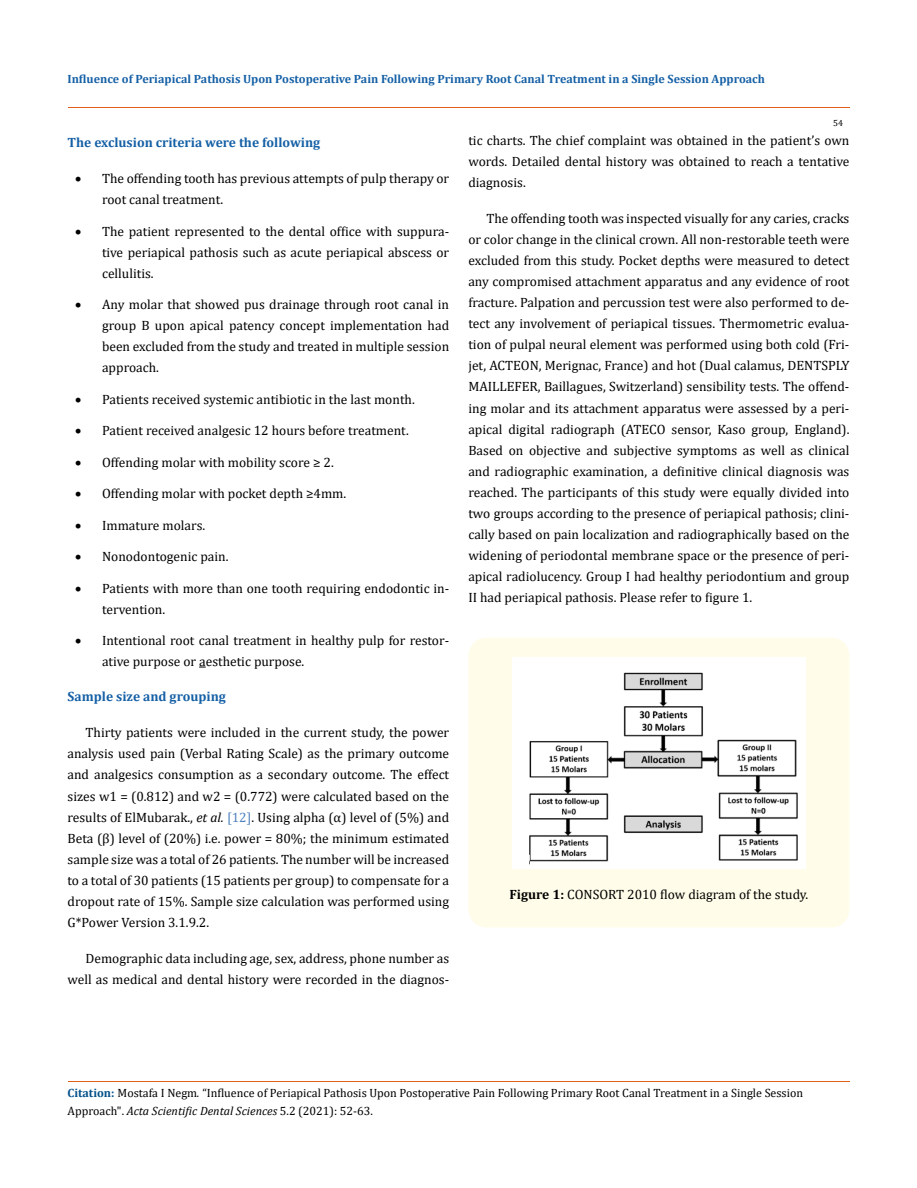
<style>
.page{position:relative;width:917px;height:1188px;background:#fff}
.page>*{position:absolute;margin:0;border:0;box-sizing:border-box;transform-origin:0 0}
.t1{font:13.5px/21px "Cambria";color:#000;text-align:justify}
.t2{font:700 13.5px "Cambria";color:#1560a6}
.t3{font:12px/18px "Cambria";color:#000}
.t4{font:700 12px "Cambria";color:#1560a6}
.t5{font:9px "Cambria";color:#000}
.s1{font-style:italic}
.s2{color:#4f81bd}
.s3{font-weight:700}
.s4{font-weight:700;color:#035089}
</style>
<div class="page">
<div style="left:468px;top:638px;width:381px;height:289px;background:#fffde9;border-radius:18px"></div>
<img style="left:512px;top:657px;width:293px;height:212px">
<hr style="left:68px;top:108px;width:781px;height:1px;background:#e05d1a">
<hr style="left:68px;top:1082px;width:781px;height:1px;background:#e05d1a">
<p class="t4" style="left:68px;top:70px;width:699px">Influence of Periapical Pathosis Upon Postoperative Pain Following Primary Root Canal Treatment in a Single Session Approach</p>
<p class="t5" style="left:833px;top:118px;width:11px">54</p>
<p class="t2" style="left:68px;top:133px;width:254px">The exclusion criteria were the following</p>
<p class="t1" style="left:102px;top:168px;width:348px;text-indent:-27px">• The offending tooth has previous attempts of pulp therapy or root canal treatment.</p>
<p class="t1" style="left:102px;top:221px;width:348px;text-indent:-27px">• The patient represented to the dental office with suppura&shy;tive periapical pathosis such as acute periapical abscess or cellulitis.</p>
<p class="t1" style="left:102px;top:294px;width:348px;text-indent:-27px">• Any molar that showed pus drainage through root canal in group B upon apical patency concept implementation had been excluded from the study and treated in multiple session approach.</p>
<p class="t1" style="left:75px;top:389px;width:341px">• Patients received systemic antibiotic in the last month.</p>
<p class="t1" style="left:75px;top:420px;width:335px">• Patient received analgesic 12 hours before treatment.</p>
<p class="t1" style="left:75px;top:452px;width:260px">• Offending molar with mobility score ≥ 2.</p>
<p class="t1" style="left:75px;top:483px;width:273px">• Offending molar with pocket depth ≥4mm.</p>
<p class="t1" style="left:75px;top:515px;width:132px">• Immature molars.</p>
<p class="t1" style="left:75px;top:546px;width:155px">• Nonodontogenic pain.</p>
<p class="t1" style="left:102px;top:578px;width:348px;text-indent:-27px">• Patients with more than one tooth requiring endodontic in&shy;tervention.</p>
<p class="t1" style="left:102px;top:630px;width:348px;text-indent:-27px">• Intentional root canal treatment in healthy pulp for restor&shy;ative purpose or aesthetic purpose.</p>
<p class="t2" style="left:67px;top:687px;width:160px">Sample size and grouping</p>
<p class="t1" style="left:67px;top:722px;width:383px;text-indent:18px">Thirty patients were included in the current study, the power analysis used pain (Verbal Rating Scale) as the primary outcome and analgesics consumption as a secondary outcome. The effect sizes w1 = (0.812) and w2 = (0.772) were calculated based on the results of ElMubarak., <span class="s1">et al.</span> <span class="s2">[12]</span>. Using alpha (α) level of (5%) and Beta (β) level of (20%) i.e. power = 80%; the minimum estimated sample size was a total of 26 patients. The number will be increased to a total of 30 patients (15 patients per group) to compensate for a dropout rate of 15%. Sample size calculation was performed using G*Power Version 3.1.9.2.</p>
<p class="t1" style="left:67px;top:947px;width:383px;text-align:right">Demographic data including age, sex, address, phone number as well as medical and dental history were recorded in the diagnos-</p>
<p class="t1" style="left:468px;top:130px;width:382px">tic charts. The chief complaint was obtained in the patient’s own words. Detailed dental history was obtained to reach a tentative diagnosis.</p>
<p class="t1" style="left:468px;top:208px;width:382px;text-indent:18px">The offending tooth was inspected visually for any caries, cracks or color change in the clinical crown. All non-restorable teeth were excluded from this study. Pocket depths were measured to detect any compromised attachment apparatus and any evidence of root fracture. Palpation and percussion test were also performed to de&shy;tect any involvement of periapical tissues. Thermometric evalua&shy;tion of pulpal neural element was performed using both cold (Fri&shy;jet, ACTEON, Merignac, France) and hot (Dual calamus, DENTSPLY MAILLEFER, Baillagues, Switzerland) sensibility tests. The offend&shy;ing molar and its attachment apparatus were assessed by a peri&shy;apical digital radiograph (ATECO sensor, Kaso group, England).<br>Based on objective and subjective symptoms as well as clinical and radiographic examination, a definitive clinical diagnosis was reached. The participants of this study were equally divided into two groups according to the presence of periapical pathosis; clini&shy;cally based on pain localization and radiographically based on the widening of periodontal membrane space or the presence of peri&shy;apical radiolucency. Group I had healthy periodontium and group II had periapical pathosis. Please refer to figure 1.</p>
<p class="t1" style="left:509px;top:884px;width:300px"><span class="s3">Figure 1:</span> CONSORT 2010 flow diagram of the study.</p>
<p class="t3" style="left:68px;top:1084px;width:737px"><span class="s4">Citation:</span> Mostafa I Negm<span class="s1">.</span> “Influence of Periapical Pathosis Upon Postoperative Pain Following Primary Root Canal Treatment in a Single Session<br>Approach". <span class="s1">Acta Scientific Dental Sciences</span> 5.2 (2021): 52-63.</p>
</div>
